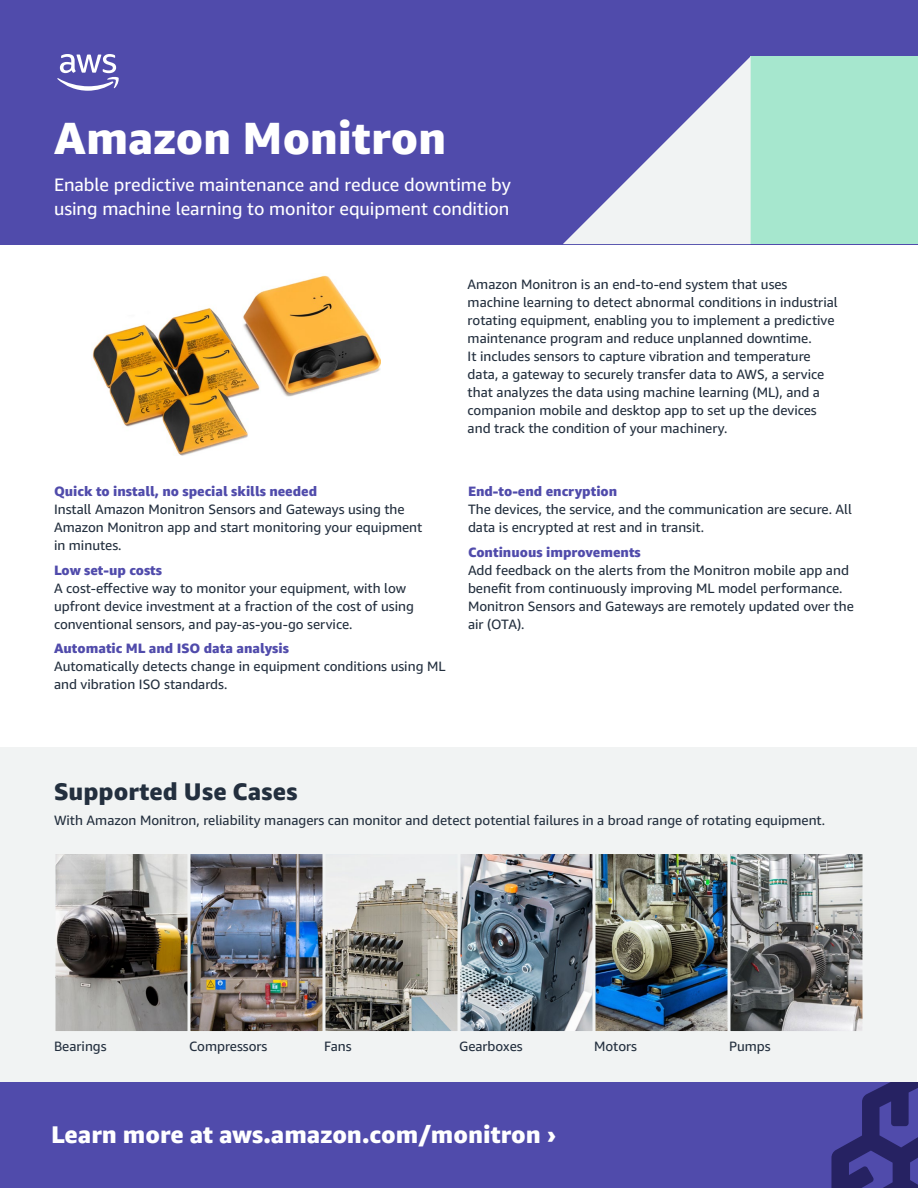
<style>
.page{position:relative;width:918px;height:1188px;background:#fff}
.page>*{position:absolute;margin:0;border:0;box-sizing:border-box;transform-origin:0 0}
.headline{font:800 45px "Amazon Ember";letter-spacing:-.005em;color:#fff}
.t1{font:800 24px "Amazon Ember";color:#fff}
.subhead{font:800 24px "Amazon Ember";letter-spacing:.005em;color:#232f3e}
.subhead-2{font:18px/24px "Amazon Ember";color:#fff}
.t2{font:13.5px/18px "Amazon Ember";color:#232f3e}
.s1{font-weight:800;color:#504bab}
</style>
<div class="page">
<div style="left:0;top:1082px;width:918px;height:106px;background:#504bab"></div>
<div style="left:1px;top:748px;width:916px;height:334px;background:#f1f3f3"></div>
<div style="left:0;top:0;width:918px;height:244px;background:#504bab"></div>
<div style="left:751px;top:56px;width:167px;height:188px;background:#a6e7ce"></div>
<svg style="left:563px;top:56px;width:188px;height:188px"></svg>
<svg style="left:57px;top:54px;width:62px;height:37px"></svg>
<img style="left:57px;top:856px;width:129px;height:174px">
<div style="left:54px;top:853px;width:135px;height:180px;border:2px solid #f1f3f3"></div>
<img style="left:192px;top:856px;width:129px;height:174px">
<div style="left:189px;top:853px;width:135px;height:180px;border:2px solid #f1f3f3"></div>
<img style="left:327px;top:878px;width:129px;height:152px">
<div style="left:324px;top:853px;width:135px;height:180px;border:2px solid #f1f3f3"></div>
<img style="left:462px;top:856px;width:129px;height:174px">
<div style="left:459px;top:853px;width:135px;height:180px;border:2px solid #f1f3f3"></div>
<img style="left:597px;top:856px;width:129px;height:174px">
<div style="left:594px;top:853px;width:135px;height:180px;border:2px solid #f1f3f3"></div>
<img style="left:732px;top:856px;width:129px;height:174px">
<div style="left:729px;top:853px;width:135px;height:180px;border:2px solid #f1f3f3"></div>
<img style="left:92px;top:275px;width:289px;height:180px">
<svg style="left:831px;top:1082px;width:87px;height:106px"></svg>
<p class="headline" style="left:54px;top:109px;width:394px">Amazon Monitron</p>
<p class="subhead-2" style="left:54px;top:173px;width:458px">Enable predictive maintenance and reduce downtime by using machine learning to monitor equipment condition</p>
<p class="t2" style="left:54px;top:482px;width:370px"><span class="s1">Quick to install, no special skills needed<br></span>Install Amazon Monitron Sensors and Gateways using the Amazon Monitron app and start monitoring your equipment in minutes.</p>
<p class="t2" style="left:54px;top:561px;width:361px"><span class="s1">Low set-up costs<br></span>A cost-effective way to monitor your equipment, with low upfront device investment at a fraction of the cost of using conventional sensors, and pay-as-you-go service.</p>
<p class="t2" style="left:54px;top:640px;width:393px"><span class="s1">Automatic ML and ISO data analysis<br></span>Automatically detects change in equipment conditions using ML and vibration ISO standards.</p>
<p class="t2" style="left:468px;top:275px;width:372px">Amazon Monitron is an end-to-end system that uses machine learning to detect abnormal conditions in industrial rotating equipment, enabling you to implement a predictive maintenance program and reduce unplanned downtime.<br>It includes sensors to capture vibration and temperature data, a gateway to securely transfer data to AWS, a service that analyzes the data using machine learning (ML), and a companion mobile and desktop app to set up the devices and track the condition of your machinery.</p>
<p class="t2" style="left:468px;top:482px;width:385px"><span class="s1">End-to-end encryption<br></span>The devices, the service, and the communication are secure. All data is encrypted at rest and in transit.</p>
<p class="t2" style="left:468px;top:543px;width:387px"><span class="s1">Continuous improvements<br></span>Add feedback on the alerts from the Monitron mobile app and benefit from continuously improving ML model performance.<br>Monitron Sensors and Gateways are remotely updated over the air (OTA).</p>
<p class="subhead" style="left:54px;top:776px;width:245px">Supported Use Cases</p>
<p class="t2" style="left:54px;top:811px;width:773px">With Amazon Monitron, reliability managers can monitor and detect potential failures in a broad range of rotating equipment.</p>
<p class="t2" style="left:54px;top:1037px;width:54px">Bearings</p>
<p class="t2" style="left:189px;top:1037px;width:80px">Compressors</p>
<p class="t2" style="left:324px;top:1037px;width:29px">Fans</p>
<p class="t2" style="left:459px;top:1037px;width:65px">Gearboxes</p>
<p class="t2" style="left:594px;top:1037px;width:45px">Motors</p>
<p class="t2" style="left:729px;top:1037px;width:43px">Pumps</p>
<p class="t1" style="left:51px;top:1119px;width:507px">Learn more at aws.amazon.com/monitron ›</p>
</div>
